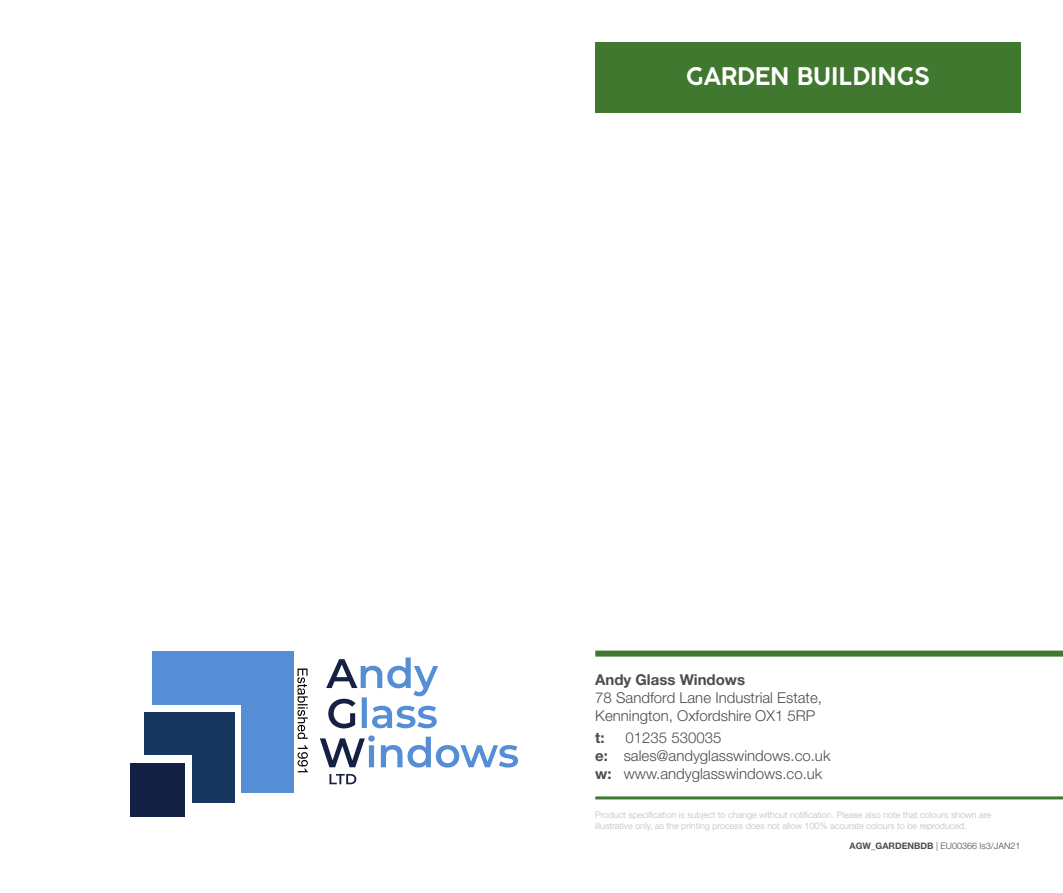
<style>
.page{position:relative;width:1063px;height:893px;background:#fff}
.page>*{position:absolute;margin:0;border:0;box-sizing:border-box;transform-origin:0 0}
.t1{font:700 24px "Coco Gothic";color:#fff}
.t2{font:300 15px/18px "Helvetica Neue LT Std";color:#4e4b4c}
.t3{font:700 15px "Helvetica Neue LT Std";color:#4e4b4c}
.t4{font:300 9px/10.8px "Helvetica Neue LT Std";color:#b8bec5}
.t5{font:300 9px "Helvetica Neue LT Std";color:#4e4b4c}
.s1{font-weight:700}
</style>
<div class="page">
<div style="left:595px;top:43px;width:425px;height:70px;background:#407830"></div>
<hr style="left:595px;top:796px;width:468px;height:3px;background:#407830">
<div style="left:595px;top:651px;width:468px;height:6px;background:#407830"></div>
<img style="left:130px;top:651px;width:389px;height:166px">
<div style="left:153px;top:652px;width:140px;height:140px;background:#558ed5"></div>
<img style="left:137px;top:706px;width:104px;height:103px">
<div style="left:144px;top:713px;width:90px;height:90px;background:#17375e"></div>
<img style="left:136px;top:756px;width:55px;height:55px">
<div style="left:131px;top:763px;width:53px;height:53px;background:#142144"></div>
<img style="left:297px;top:668px;width:11px;height:37px">
<img style="left:326px;top:657px;width:112px;height:39px">
<img style="left:320px;top:735px;width:198px;height:33px">
<img style="left:329px;top:774px;width:27px;height:10px">
<img style="left:328px;top:697px;width:109px;height:31px">
<h1 class="t1" style="left:686px;top:58px;width:245px">GARDEN BUILDINGS</h1>
<h2 class="t3" style="left:595px;top:670px;width:151px">Andy Glass Windows</h2>
<h2 class="t2" style="left:595px;top:688px;width:228px">78 Sandford Lane Industrial Estate,<br>Kennington, Oxfordshire OX1 5RP</h2>
<h2 class="t3" style="left:595px;top:729px;width:11px">t:</h2>
<h2 class="t2" style="left:595px;top:728px;width:237px;text-indent:30px">01235 530035<br><span class="s1">e:</span> sales@andyglasswindows.co.uk <span class="s1">w:</span> www.andyglasswindows.co.uk</h2>
<p class="t4" style="left:595px;top:809px;width:397px">Product specification is subject to change without notification. Please also note that colours shown are illustrative only, as the printing process does not allow 100% accurate colours to be reproduced.</p>
<p class="t5" style="left:850px;top:841px;width:172px"><span class="s1">AGW_GARDENBDB</span> | EU00366 Is3/JAN21</p>
</div>
